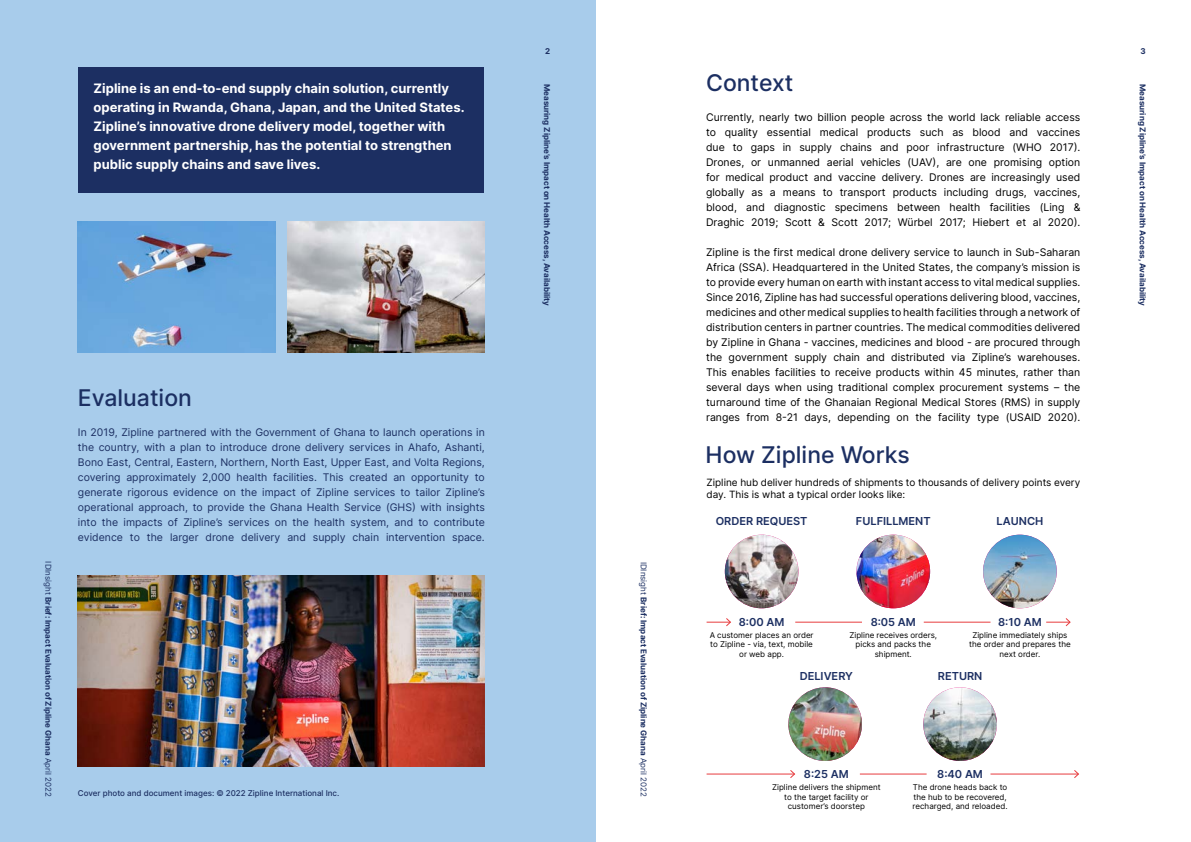
<style>
.page{position:relative;width:1191px;height:842px;background:#fff}
.page>*{position:absolute;margin:0;border:0;box-sizing:border-box;transform-origin:0 0}
.t1{font:500 23px "Inter";color:#1c2f62}
.t2{font:700 13px/19px "Inter";color:#fff}
.t3{font:600 11px "Inter";color:#1c2f62}
.t4{font:10.5px/15px "Inter";color:#000;text-align:justify}
.t5{font:10.5px/15px "Inter";color:#1c2f62;text-align:justify}
.t6{font:10px/12px "Inter";color:#000}
.t7{font:8px/9.6px "Inter";color:#000;text-align:center}
.t8{font:700 8px "Inter";color:#1c2f62}
.t9{font:500 8px "Inter";color:#1c2f62}
.s1{font-weight:400}
</style>
<div class="page">
<div style="left:0;top:0;width:595px;height:842px;background:#a8cceb"></div>
<div style="left:78px;top:67px;width:406px;height:126px;background:#1c2f62"></div>
<img style="left:78px;top:221px;width:197px;height:132px">
<img style="left:78px;top:576px;width:407px;height:191px">
<img style="left:288px;top:221px;width:197px;height:132px">
<img style="left:725px;top:535px;width:73px;height:73px;border-radius:37px">
<img style="left:788px;top:687px;width:74px;height:74px;border-radius:37px">
<img style="left:856px;top:535px;width:74px;height:73px;border-radius:37px">
<img style="left:923px;top:687px;width:74px;height:74px;border-radius:37px">
<img style="left:983px;top:535px;width:73px;height:73px;border-radius:37px">
<svg style="left:706px;top:618px;width:25px;height:9px"></svg>
<hr style="left:706px;top:773px;width:88px;height:1px;background:#e73c3e">
<svg style="left:789px;top:770px;width:6px;height:8px"></svg>
<hr style="left:990px;top:773px;width:88px;height:1px;background:#e73c3e">
<svg style="left:1073px;top:770px;width:6px;height:8px"></svg>
<svg style="left:1046px;top:618px;width:25px;height:9px"></svg>
<hr style="left:795px;top:622px;width:67px;height:1px;background:#e73c3e">
<hr style="left:860px;top:773px;width:66px;height:1px;background:#e73c3e">
<hr style="left:923px;top:622px;width:67px;height:1px;background:#e73c3e">
<p class="t2" style="left:94px;top:79px;width:372px">Zipline is an end-to-end supply chain solution, currently operating in Rwanda, Ghana, Japan, and the United States.<br>Zipline’s innovative drone delivery model, together with government partnership, has the potential to strengthen public supply chains and save lives.</p>
<p class="t8" style="left:54px;top:561px;width:236px;rotate:90deg"><span class="s1">IDInsight</span> Brief: Impact Evaluation of Zipline Ghana <span class="s1">April 2022</span></p>
<h1 class="t1" style="left:78px;top:381px;width:115px">Evaluation</h1>
<p class="t5" style="left:78px;top:425px;width:408px">In 2019, Zipline partnered with the Government of Ghana to launch operations in the country, with a plan to introduce drone delivery services in Ahafo, Ashanti, Bono East, Central, Eastern, Northern, North East, Upper East, and Volta Regions, covering approximately 2,000 health facilities. This created an opportunity to generate rigorous evidence on the impact of Zipline services to tailor Zipline’s operational approach, to provide the Ghana Health Service (GHS) with insights into the impacts of Zipline’s services on the health system, and to contribute evidence to the larger drone delivery and supply chain intervention space.</p>
<p class="t9" style="left:78px;top:788px;width:263px">Cover photo and document images: © 2022 Zipline International Inc.</p>
<p class="t8" style="left:545px;top:45px;width:7px">2</p>
<p class="t8" style="left:553px;top:84px;width:224px;rotate:90deg">Measuring Zipline’s Impact on Health Access, Availability</p>
<p class="t8" style="left:649px;top:561px;width:236px;rotate:90deg"><span class="s1">IDInsight</span> Brief: Impact Evaluation of Zipline Ghana <span class="s1">April 2022</span></p>
<h1 class="t1" style="left:706px;top:66px;width:89px">Context</h1>
<p class="t4" style="left:706px;top:110px;width:376px">Currently, nearly two billion people across the world lack reliable access to quality essential medical products such as blood and vaccines due to gaps in supply chains and poor infrastructure (WHO 2017).<br>Drones, or unmanned aerial vehicles (UAV), are one promising option for medical product and vaccine delivery. Drones are increasingly used globally as a means to transport products including drugs, vaccines, blood, and diagnostic specimens between health facilities (Ling &amp; Draghic 2019; Scott &amp; Scott 2017; Würbel 2017; Hiebert et al 2020).</p>
<p class="t4" style="left:706px;top:245px;width:376px">Zipline is the first medical drone delivery service to launch in Sub-Saharan Africa (SSA). Headquartered in the United States, the company’s mission is to provide every human on earth with instant access to vital medical supplies.<br>Since 2016, Zipline has had successful operations delivering blood, vaccines, medicines and other medical supplies to health facilities through a network of distribution centers in partner countries. The medical commodities delivered by Zipline in Ghana - vaccines, medicines and blood - are procured through the government supply chain and distributed via Zipline’s warehouses.<br>This enables facilities to receive products within 45 minutes, rather than several days when using traditional complex procurement systems – the turnaround time of the Ghanaian Regional Medical Stores (RMS) in supply ranges from 8-21 days, depending on the facility type (USAID 2020).</p>
<h1 class="t1" style="left:705px;top:438px;width:206px">How Zipline Works</h1>
<p class="t6" style="left:706px;top:476px;width:375px">Zipline hub deliver hundreds of shipments to thousands of delivery points every day. This is what a typical order looks like:</p>
<p class="t3" style="left:715px;top:513px;width:93px">ORDER REQUEST</p>
<p class="t3" style="left:996px;top:513px;width:49px">LAUNCH</p>
<p class="t3" style="left:856px;top:513px;width:76px">FULFILLMENT</p>
<p class="t3" style="left:739px;top:614px;width:47px">8:00 AM</p>
<p class="t7" style="left:709px;top:630px;width:105px">A customer places an order to Zipline - via, text, mobile or web app.</p>
<p class="t3" style="left:870px;top:614px;width:47px">8:05 AM</p>
<p class="t3" style="left:998px;top:614px;width:45px">8:10 AM</p>
<p class="t7" style="left:849px;top:630px;width:89px">Zipline receives orders, picks and packs the shipment.</p>
<p class="t7" style="left:969px;top:630px;width:103px">Zipline immediately ships the order and prepares the next order.</p>
<p class="t3" style="left:799px;top:668px;width:55px">DELIVERY</p>
<p class="t3" style="left:938px;top:668px;width:46px">RETURN</p>
<p class="t3" style="left:804px;top:766px;width:46px">8:25 AM</p>
<p class="t3" style="left:937px;top:766px;width:47px">8:40 AM</p>
<p class="t7" style="left:772px;top:782px;width:110px">Zipline delivers the shipment to the target facility or customer’s doorstep</p>
<p class="t7" style="left:912px;top:782px;width:96px;text-align:justify">The drone heads back to the hub to be recovered, recharged, and reloaded.</p>
<p class="t8" style="left:1140px;top:45px;width:7px">3</p>
<p class="t8" style="left:1148px;top:84px;width:224px;rotate:90deg">Measuring Zipline’s Impact on Health Access, Availability</p>
</div>
